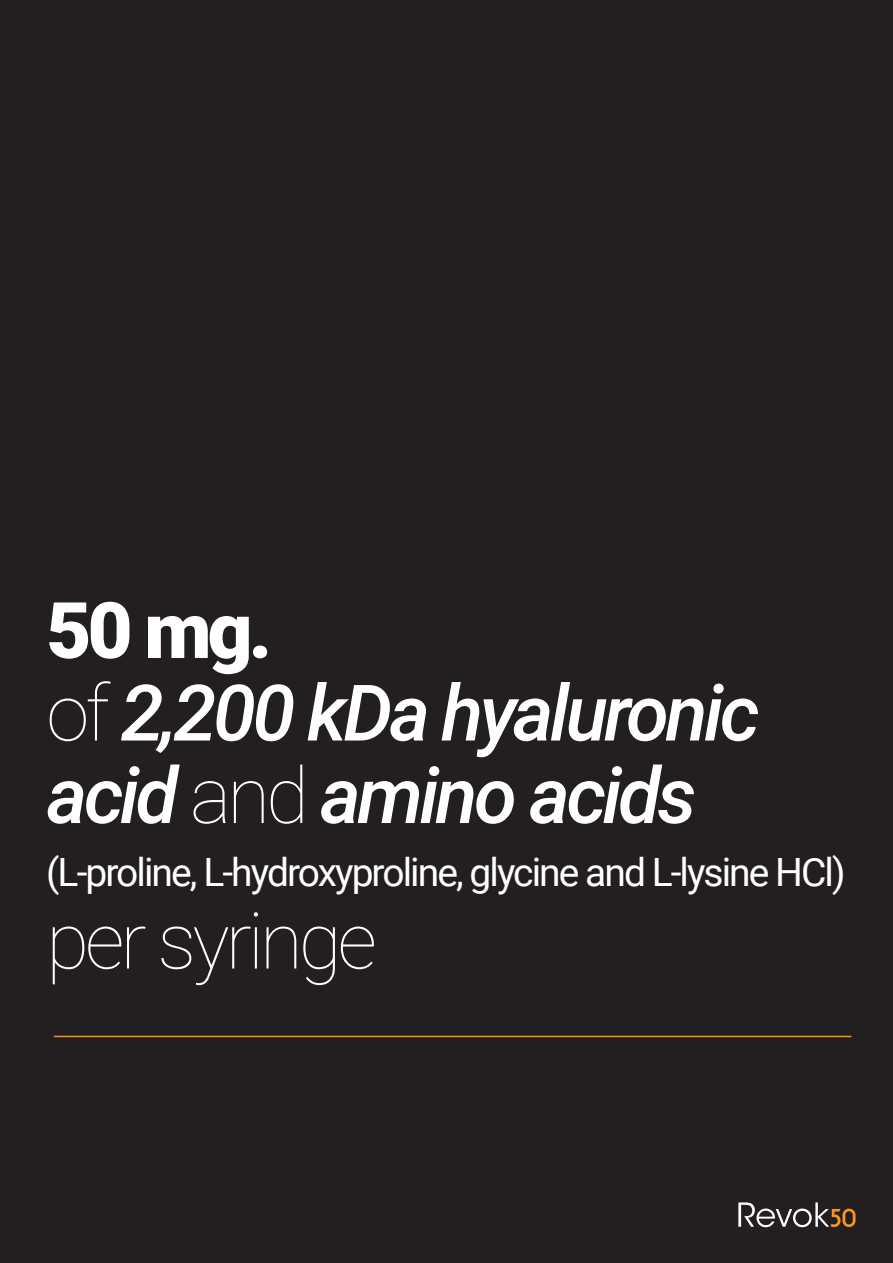
<style>
.page{position:relative;width:893px;height:1263px;background:#231f20}
.page>*{position:absolute;margin:0;border:0;box-sizing:border-box;transform-origin:0 0}
.t1{font:italic 500 78px/82.5px "Roboto";letter-spacing:-.05em;color:#fff}
.t2{font:100 78px "Roboto";letter-spacing:-.05em;color:#fff}
.t3{font:39px "Roboto";letter-spacing:-.05em;color:#fff}
.s1{font-weight:900;font-style:normal}
.s2{font-weight:100;font-style:normal}
</style>
<div class="page">
<hr style="left:54px;top:1036px;width:797px;height:1px;background:#f7941e">
<svg style="left:738px;top:1202px;width:117px;height:25px"></svg>
<h1 class="t1" style="left:46px;top:586px;width:715px"><span class="s1">50 mg.<br></span><span class="s2">of</span> 2,200 kDa hyaluronic acid <span class="s2">and</span> amino acids</h1>
<p class="t3" style="left:46px;top:845px;width:801px">(L-proline, L-hydroxyproline, glycine and L-lysine HCl)</p>
<h1 class="t2" style="left:46px;top:886px;width:332px">per syringe</h1>
</div>
